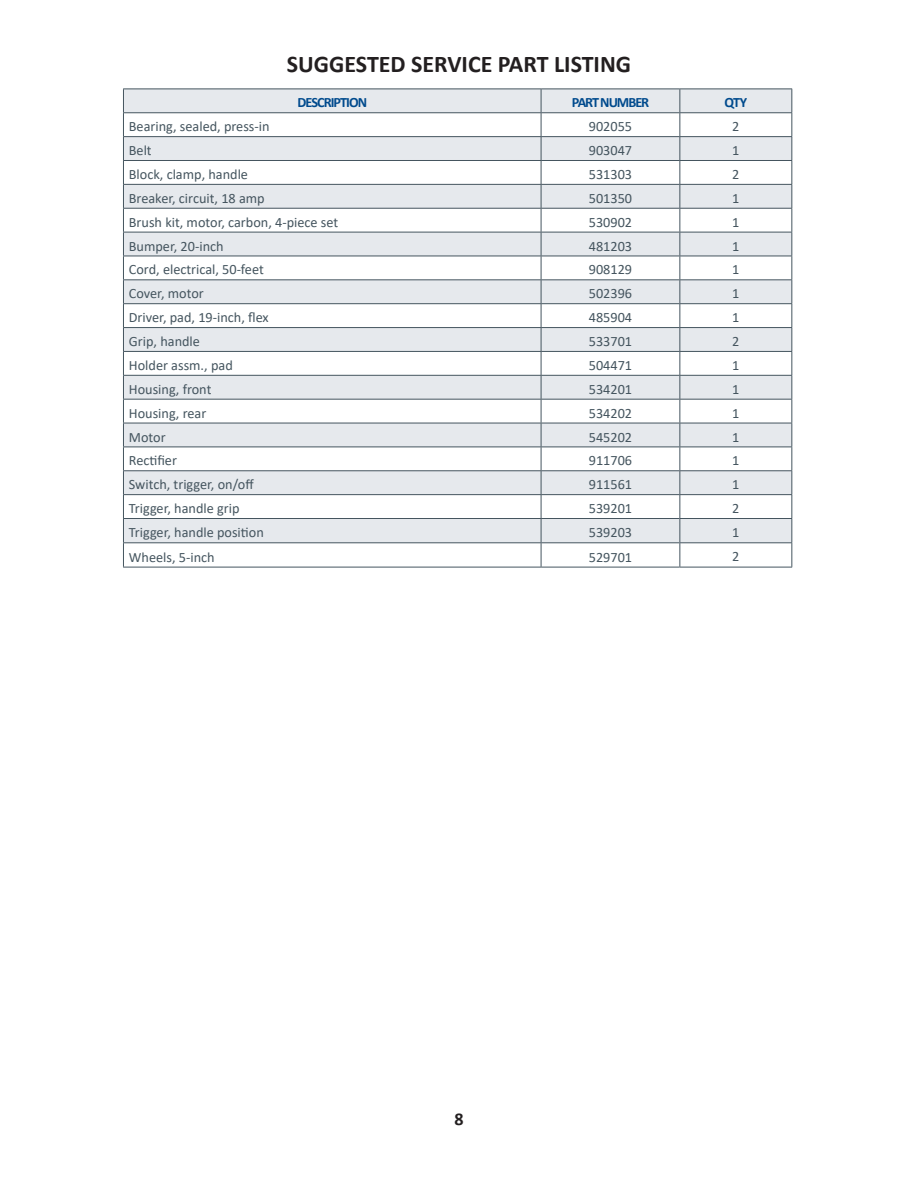
<style>
.page{position:relative;width:918px;height:1188px;background:#fff}
.page>*{position:absolute;margin:0;border:0;box-sizing:border-box;transform-origin:0 0}
.t1{font:700 24px "Calibri";color:#231f20}
.t2{font:700 18px "Calibri";color:#231f20}
.t3{font:14.25px "Calibri";color:#45555f}
.t4{font:700 14.25px "Calibri";letter-spacing:-.07em;color:#004a8d}
</style>
<div class="page">
<svg style="left:124px;top:90px;width:668px;height:452px;fill:#e6e9ed"></svg>
<hr style="left:123px;top:89px;width:418px;height:1px;background:#45555f">
<hr style="left:541px;top:89px;width:139px;height:1px;background:#45555f">
<hr style="left:680px;top:89px;width:112px;height:1px;background:#45555f">
<hr style="left:123px;top:112px;width:418px;height:1px;background:#45555f">
<hr style="left:541px;top:112px;width:139px;height:1px;background:#45555f">
<hr style="left:680px;top:112px;width:112px;height:1px;background:#45555f">
<hr style="left:123px;top:136px;width:418px;height:1px;background:#45555f">
<hr style="left:541px;top:136px;width:139px;height:1px;background:#45555f">
<hr style="left:680px;top:136px;width:112px;height:1px;background:#45555f">
<hr style="left:123px;top:160px;width:418px;height:1px;background:#45555f">
<hr style="left:541px;top:160px;width:139px;height:1px;background:#45555f">
<hr style="left:680px;top:160px;width:112px;height:1px;background:#45555f">
<hr style="left:123px;top:184px;width:418px;height:1px;background:#45555f">
<hr style="left:541px;top:184px;width:139px;height:1px;background:#45555f">
<hr style="left:680px;top:184px;width:112px;height:1px;background:#45555f">
<hr style="left:123px;top:208px;width:418px;height:1px;background:#45555f">
<hr style="left:541px;top:208px;width:139px;height:1px;background:#45555f">
<hr style="left:680px;top:208px;width:112px;height:1px;background:#45555f">
<hr style="left:123px;top:232px;width:418px;height:1px;background:#45555f">
<hr style="left:541px;top:232px;width:139px;height:1px;background:#45555f">
<hr style="left:680px;top:232px;width:112px;height:1px;background:#45555f">
<hr style="left:123px;top:256px;width:418px;height:1px;background:#45555f">
<hr style="left:541px;top:256px;width:139px;height:1px;background:#45555f">
<hr style="left:680px;top:256px;width:112px;height:1px;background:#45555f">
<hr style="left:123px;top:279px;width:418px;height:1px;background:#45555f">
<hr style="left:541px;top:279px;width:139px;height:1px;background:#45555f">
<hr style="left:680px;top:279px;width:112px;height:1px;background:#45555f">
<hr style="left:123px;top:303px;width:418px;height:1px;background:#45555f">
<hr style="left:541px;top:303px;width:139px;height:1px;background:#45555f">
<hr style="left:680px;top:303px;width:112px;height:1px;background:#45555f">
<hr style="left:123px;top:327px;width:418px;height:1px;background:#45555f">
<hr style="left:541px;top:327px;width:139px;height:1px;background:#45555f">
<hr style="left:680px;top:327px;width:112px;height:1px;background:#45555f">
<hr style="left:123px;top:351px;width:418px;height:1px;background:#45555f">
<hr style="left:541px;top:351px;width:139px;height:1px;background:#45555f">
<hr style="left:680px;top:351px;width:112px;height:1px;background:#45555f">
<hr style="left:123px;top:375px;width:418px;height:1px;background:#45555f">
<hr style="left:541px;top:375px;width:139px;height:1px;background:#45555f">
<hr style="left:680px;top:375px;width:112px;height:1px;background:#45555f">
<hr style="left:123px;top:399px;width:418px;height:1px;background:#45555f">
<hr style="left:541px;top:399px;width:139px;height:1px;background:#45555f">
<hr style="left:680px;top:399px;width:112px;height:1px;background:#45555f">
<hr style="left:123px;top:423px;width:418px;height:1px;background:#45555f">
<hr style="left:541px;top:423px;width:139px;height:1px;background:#45555f">
<hr style="left:680px;top:423px;width:112px;height:1px;background:#45555f">
<hr style="left:123px;top:447px;width:418px;height:1px;background:#45555f">
<hr style="left:541px;top:447px;width:139px;height:1px;background:#45555f">
<hr style="left:680px;top:447px;width:112px;height:1px;background:#45555f">
<hr style="left:123px;top:470px;width:418px;height:1px;background:#45555f">
<hr style="left:541px;top:470px;width:139px;height:1px;background:#45555f">
<hr style="left:680px;top:470px;width:112px;height:1px;background:#45555f">
<hr style="left:123px;top:494px;width:418px;height:1px;background:#45555f">
<hr style="left:541px;top:494px;width:139px;height:1px;background:#45555f">
<hr style="left:680px;top:494px;width:112px;height:1px;background:#45555f">
<hr style="left:680px;top:518px;width:112px;height:1px;background:#45555f">
<hr style="left:680px;top:542px;width:112px;height:1px;background:#45555f">
<svg style="left:680px;top:89px;width:1px;height:478px"></svg>
<svg style="left:792px;top:89px;width:1px;height:478px"></svg>
<hr style="left:680px;top:567px;width:112px;height:1px;background:#45555f">
<hr style="left:123px;top:518px;width:418px;height:1px;background:#45555f">
<hr style="left:541px;top:518px;width:139px;height:1px;background:#45555f">
<hr style="left:123px;top:542px;width:418px;height:1px;background:#45555f">
<svg style="left:123px;top:89px;width:1px;height:478px"></svg>
<hr style="left:541px;top:542px;width:139px;height:1px;background:#45555f">
<svg style="left:541px;top:89px;width:1px;height:478px"></svg>
<hr style="left:123px;top:567px;width:418px;height:1px;background:#45555f">
<hr style="left:541px;top:567px;width:139px;height:1px;background:#45555f">
<p class="t1" style="left:287px;top:47px;width:346px">SUGGESTED SERVICE PART LISTING</p>
<p class="t4" style="left:297px;top:93px;width:71px">DESCRIPTION</p>
<p class="t4" style="left:572px;top:93px;width:79px">PART NUMBER</p>
<p class="t4" style="left:725px;top:93px;width:24px">QTY</p>
<p class="t3" style="left:129px;top:117px;width:142px">Bearing, sealed, press-in</p>
<p class="t3" style="left:589px;top:117px;width:45px">902055</p>
<p class="t3" style="left:732px;top:117px;width:9px">2</p>
<p class="t3" style="left:129px;top:140px;width:24px">Belt</p>
<p class="t3" style="left:589px;top:140px;width:45px">903047</p>
<p class="t3" style="left:732px;top:140px;width:9px">1</p>
<p class="t3" style="left:129px;top:164px;width:121px">Block, clamp, handle</p>
<p class="t3" style="left:589px;top:164px;width:45px">531303</p>
<p class="t3" style="left:732px;top:164px;width:9px">2</p>
<p class="t3" style="left:129px;top:188px;width:137px">Breaker, circuit, 18 amp</p>
<p class="t3" style="left:589px;top:188px;width:45px">501350</p>
<p class="t3" style="left:732px;top:188px;width:9px">1</p>
<p class="t3" style="left:129px;top:212px;width:211px">Brush kit, motor, carbon, 4-piece set</p>
<p class="t3" style="left:589px;top:212px;width:45px">530902</p>
<p class="t3" style="left:732px;top:212px;width:9px">1</p>
<p class="t3" style="left:129px;top:236px;width:96px">Bumper, 20-inch</p>
<p class="t3" style="left:589px;top:236px;width:45px">481203</p>
<p class="t3" style="left:732px;top:236px;width:9px">1</p>
<p class="t3" style="left:129px;top:260px;width:136px">Cord, electrical, 50-feet</p>
<p class="t3" style="left:589px;top:260px;width:45px">908129</p>
<p class="t3" style="left:732px;top:260px;width:9px">1</p>
<p class="t3" style="left:129px;top:284px;width:76px">Cover, motor</p>
<p class="t3" style="left:589px;top:284px;width:45px">502396</p>
<p class="t3" style="left:732px;top:284px;width:9px">1</p>
<p class="t3" style="left:129px;top:308px;width:141px">Driver, pad, 19-inch, flex</p>
<p class="t3" style="left:589px;top:308px;width:45px">485904</p>
<p class="t3" style="left:732px;top:308px;width:9px">1</p>
<p class="t3" style="left:129px;top:331px;width:73px">Grip, handle</p>
<p class="t3" style="left:589px;top:331px;width:45px">533701</p>
<p class="t3" style="left:732px;top:331px;width:9px">2</p>
<p class="t3" style="left:129px;top:355px;width:105px">Holder assm., pad</p>
<p class="t3" style="left:589px;top:355px;width:45px">504471</p>
<p class="t3" style="left:732px;top:355px;width:9px">1</p>
<p class="t3" style="left:129px;top:379px;width:84px">Housing, front</p>
<p class="t3" style="left:589px;top:379px;width:45px">534201</p>
<p class="t3" style="left:732px;top:379px;width:9px">1</p>
<p class="t3" style="left:129px;top:403px;width:79px">Housing, rear</p>
<p class="t3" style="left:589px;top:403px;width:45px">534202</p>
<p class="t3" style="left:732px;top:403px;width:9px">1</p>
<p class="t3" style="left:129px;top:427px;width:38px">Motor</p>
<p class="t3" style="left:589px;top:427px;width:45px">545202</p>
<p class="t3" style="left:732px;top:427px;width:9px">1</p>
<p class="t3" style="left:129px;top:451px;width:50px">Rectifier</p>
<p class="t3" style="left:589px;top:451px;width:45px">911706</p>
<p class="t3" style="left:732px;top:451px;width:9px">1</p>
<p class="t3" style="left:129px;top:475px;width:127px">Switch, trigger, on/off</p>
<p class="t3" style="left:589px;top:475px;width:45px">911561</p>
<p class="t3" style="left:732px;top:475px;width:9px">1</p>
<p class="t3" style="left:129px;top:498px;width:112px">Trigger, handle grip</p>
<p class="t3" style="left:589px;top:498px;width:45px">539201</p>
<p class="t3" style="left:732px;top:498px;width:9px">2</p>
<p class="t3" style="left:129px;top:523px;width:136px">Trigger, handle position</p>
<p class="t3" style="left:589px;top:523px;width:45px">539203</p>
<p class="t3" style="left:732px;top:523px;width:9px">1</p>
<p class="t3" style="left:129px;top:547px;width:87px">Wheels, 5-inch</p>
<p class="t3" style="left:589px;top:547px;width:45px">529701</p>
<p class="t3" style="left:732px;top:547px;width:9px">2</p>
<p class="t2" style="left:454px;top:1106px;width:11px">8</p>
</div>
